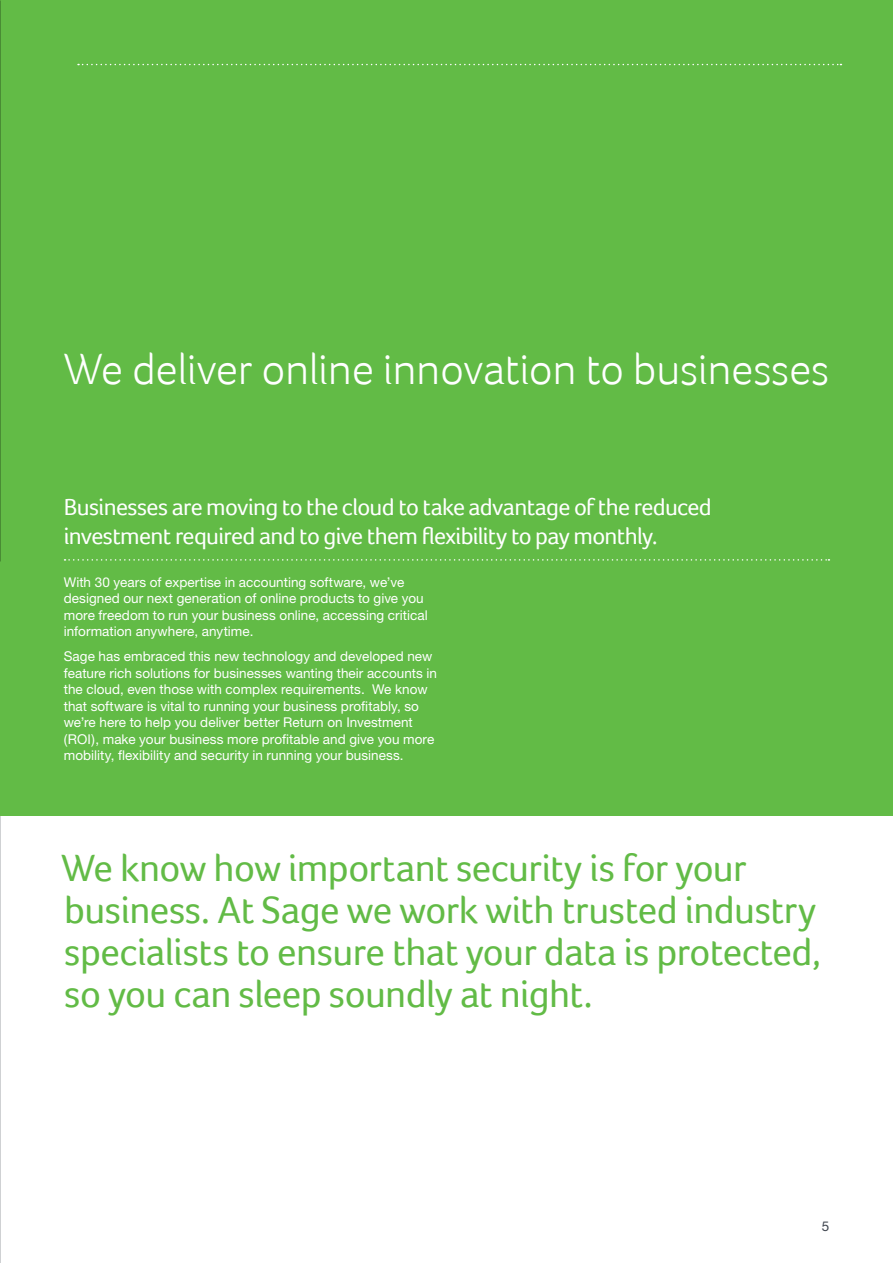
<style>
.page{position:relative;width:893px;height:1263px;background:#fff}
.page>*{position:absolute;margin:0;border:0;box-sizing:border-box;transform-origin:0 0}
.t1{font:300 45px "Foco";letter-spacing:-.01em;color:#fff}
.t2{font:39px/42px "Foco";letter-spacing:-.015em;color:#62bb46}
.t3{font:24px/28.8px "Foco";letter-spacing:-.03em;color:#fff}
.t4{font:13.5px/16.5px "Helvetica Neue";letter-spacing:.005em;color:#fff}
.t5{font:13.5px "Helvetica Neue";color:#3f454f}
</style>
<div class="page">
<div style="left:0;top:0;width:893px;height:815px;background:#62bb46"></div>
<svg style="left:65px;top:559px;width:764px;height:2px"></svg>
<svg style="left:77px;top:64px;width:764px;height:1px"></svg>
<h1 class="t1" style="left:64px;top:343px;width:767px">We deliver online innovation to businesses</h1>
<h3 class="t3" style="left:64px;top:492px;width:650px">Businesses are moving to the cloud to take advantage of the reduced investment required and to give them flexibility to pay monthly.</h3>
<p class="t4" style="left:64px;top:573px;width:366px">With 30 years of expertise in accounting software, we’ve designed our next generation of online products to give you more freedom to run your business online, accessing critical information anywhere, anytime.</p>
<p class="t4" style="left:64px;top:648px;width:375px">Sage has embraced this new technology and developed new feature rich solutions for businesses wanting their accounts in the cloud, even those with complex requirements. We know that software is vital to running your business profitably, so we’re here to help you deliver better Return on Investment (ROI), make your business more profitable and give you more mobility, flexibility and security in running your business.</p>
<h2 class="t2" style="left:61px;top:847px;width:761px">We know how important security is for your business. At Sage we work with trusted industry specialists to ensure that your data is protected, so you can sleep soundly at night.</h2>
<p class="t5" style="left:822px;top:1218px;width:9px">5</p>
</div>
